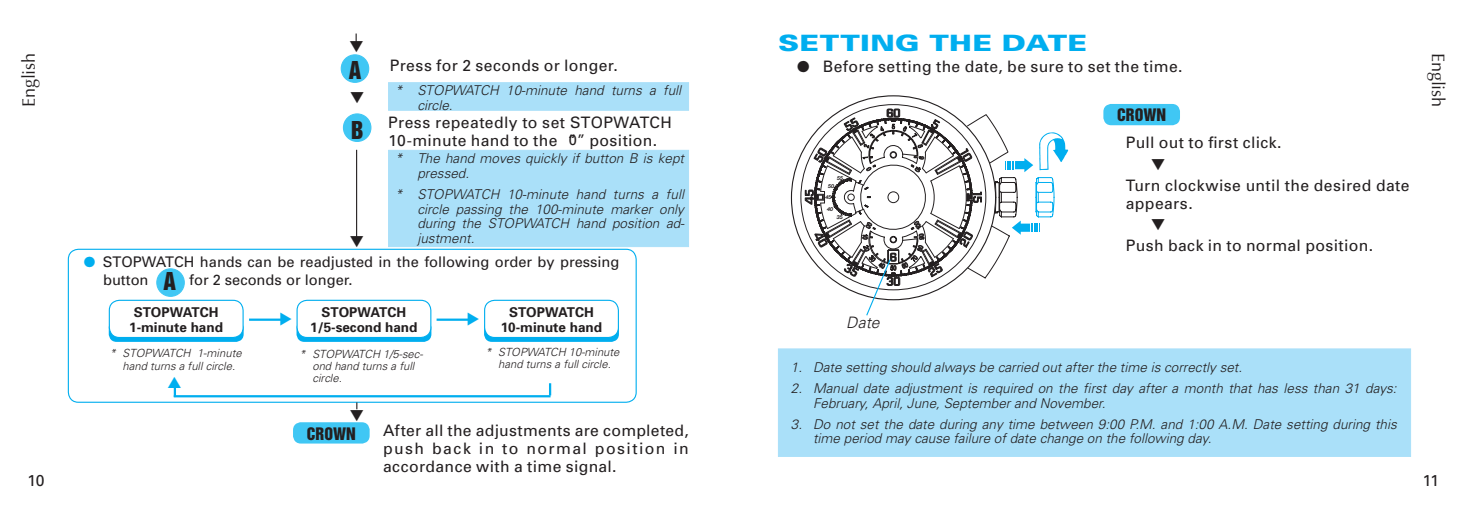
<style>
.page{position:relative;width:1467px;height:511px;background:#fff}
.page>*{position:absolute;margin:0;border:0;box-sizing:border-box;transform-origin:0 0}
.t1{font:900 22.5px "Univers";letter-spacing:.01em;color:#00aeef;scale:1.3 1}
.t2{font:22.5px "Helvetica Inserat";color:#231f20}
.t3{font:18px "Optima";letter-spacing:-.005em;color:#231f20}
.t4{font:15.75px/18px "Univers";letter-spacing:.025em;color:#231f20}
.t5{font:15.75px "Helvetica Inserat";color:#231f20}
.t6{font:italic 300 15.75px "Univers";color:#231f20}
.t7{font:14.62px/18px "Univers";color:#231f20}
.t8{font:italic 300 13.5px/14.6px "Univers";color:#231f20}
.t9{font:700 13.5px/14.8px "Univers";color:#231f20;text-align:center}
.t10{font:italic 300 11.25px/12.4px "Univers";color:#231f20;text-align:center}
.t11{font:italic 700 5.4px/11.5px "Helvetica Neue";color:#231f20;text-align:center}
.s1{font-size:14.62px}
.s2{color:#00aeef}
</style>
<div class="page">
<div style="left:68px;top:248px;width:569px;height:154px;border:1px solid #00aeef;border-radius:10px"></div>
<svg style="left:791px;top:96px;width:205px;height:203px"></svg>
<div style="left:157px;top:268px;width:27px;height:28px;background:#40c7f4;border-radius:50%"></div>
<div style="left:156px;top:268px;width:29px;height:28px;border:1px solid #40c7f4;border-radius:50%"></div>
<div style="left:297px;top:320px;width:134px;height:21px;border:2px solid #00aeef;border-radius:7px"></div>
<div style="left:297px;top:300px;width:134px;height:37px;background:#fff;border-radius:10px"></div>
<div style="left:297px;top:299px;width:134px;height:39px;border:1px solid #00aeef;border-radius:10px"></div>
<hr style="left:249px;top:318px;width:35px;height:2px;background:#00aeef">
<div style="left:484px;top:320px;width:135px;height:21px;border:2px solid #00aeef;border-radius:7px"></div>
<div style="left:485px;top:300px;width:133px;height:37px;background:#fff;border-radius:10px"></div>
<div style="left:484px;top:299px;width:135px;height:39px;border:1px solid #00aeef;border-radius:10px"></div>
<hr style="left:437px;top:318px;width:35px;height:2px;background:#00aeef">
<hr style="left:174px;top:395px;width:377px;height:2px;background:#00aeef">
<svg style="left:549px;top:383px;width:2px;height:12px"></svg>
<div style="left:294px;top:423px;width:75px;height:19px;background:#40c7f4;border-radius:7px"></div>
<div style="left:293px;top:422px;width:77px;height:21px;border:2px solid #40c7f4;border-radius:7px"></div>
<div style="left:1104px;top:105px;width:75px;height:19px;background:#40c7f4;border-radius:7px"></div>
<div style="left:1103px;top:104px;width:77px;height:21px;border:2px solid #40c7f4;border-radius:7px"></div>
<div style="left:778px;top:348px;width:633px;height:108px;background:#aae0f9;border:1px solid #aae0f9"></div>
<div style="left:388px;top:150px;width:301px;height:97px;background:#aae0f9"></div>
<div style="left:109px;top:320px;width:135px;height:21px;border:2px solid #00aeef;border-radius:7px"></div>
<div style="left:109px;top:300px;width:134px;height:37px;background:#fff;border-radius:10px"></div>
<div style="left:109px;top:299px;width:135px;height:39px;border:1px solid #00aeef;border-radius:10px"></div>
<div style="left:388px;top:82px;width:301px;height:28px;background:#aae0f9"></div>
<div style="left:343px;top:114px;width:28px;height:27px;background:#40c7f4;border-radius:50%"></div>
<div style="left:343px;top:113px;width:28px;height:29px;border:1px solid #40c7f4;border-radius:50%"></div>
<div style="left:341px;top:55px;width:28px;height:27px;background:#40c7f4;border-radius:50%"></div>
<div style="left:341px;top:54px;width:28px;height:29px;border:1px solid #40c7f4;border-radius:50%"></div>
<hr style="left:356px;top:150px;width:1px;height:88px;background:#231f20">
<svg style="left:805px;top:108px;width:263px;height:208px"></svg>
<svg style="left:173px;top:380px;width:8px;height:16px"></svg>
<svg style="left:350px;top:402px;width:13px;height:8px"></svg>
<svg style="left:355px;top:33px;width:2px;height:14px"></svg>
<h1 class="t1" style="left:778px;top:29px;width:239px">SETTING THE DATE</h1>
<p class="t4" style="left:797px;top:57px;width:387px">● Before setting the date, be sure to set the time.</p>
<p class="t5" style="left:1117px;top:105px;width:51px">CROWN</p>
<p class="t4" style="left:1126px;top:133px;width:157px">Pull out to first click.</p>
<p class="t4" style="left:1126px;top:175px;width:285px">Turn clockwise until the desired date appears.</p>
<p class="t4" style="left:1126px;top:236px;width:249px">Push back in to normal position.</p>
<h2 class="t3" style="left:18px;top:107px;width:55px;rotate:-90deg">English</h2>
<h2 class="t3" style="left:1449px;top:53px;width:55px;rotate:90deg">English</h2>
<p class="t4" style="left:390px;top:56px;width:230px">Press for 2 seconds or longer.</p>
<h1 class="t2" style="left:349px;top:57px;width:14px">A</h1>
<p class="t8" style="left:417px;top:82px;width:265px;text-indent:-22px">* STOPWATCH 10-minute hand turns a full circle.</p>
<p class="t4" style="left:388px;top:113px;width:285px">Press repeatedly to set STOPWATCH<br>10-minute hand to the <span class="s1">“0”</span> position.</p>
<h1 class="t2" style="left:351px;top:116px;width:14px">B</h1>
<p class="t8" style="left:417px;top:151px;width:268px;text-indent:-22px">* The hand moves quickly if button B is kept pressed.</p>
<p class="t8" style="left:417px;top:186px;width:269px;text-align:justify;text-indent:-22px">* STOPWATCH 10-minute hand turns a full circle passing the 100-minute marker only during the STOPWATCH hand position ad&shy;justment.</p>
<p class="t11" style="left:837px;top:172px;width:8px">55</p>
<p class="t11" style="left:826px;top:180px;width:10px">50<br>45<br>40</p>
<p class="t11" style="left:837px;top:210px;width:8px">35</p>
<p class="t7" style="left:103px;top:252px;width:518px;text-indent:-19px"><span class="s2">●</span> STOPWATCH hands can be readjusted in the following order by pressing button</p>
<h1 class="t2" style="left:163px;top:267px;width:14px">A</h1>
<p class="t7" style="left:189px;top:270px;width:165px">for 2 seconds or longer.</p>
<p class="t9" style="left:129px;top:304px;width:95px">STOPWATCH<br>1-minute hand</p>
<p class="t9" style="left:310px;top:304px;width:109px">STOPWATCH<br>1/5-second hand</p>
<p class="t9" style="left:501px;top:304px;width:103px">STOPWATCH<br>10-minute hand</p>
<p class="t10" style="left:312px;top:347px;width:112px;text-align:left;text-indent:-13px">* STOPWATCH 1/5-sec&shy;ond hand turns a full circle.</p>
<p class="t10" style="left:485px;top:345px;width:135px">* STOPWATCH 10-minute hand turns a full circle.</p>
<p class="t6" style="left:846px;top:312px;width:35px">Date</p>
<p class="t8" style="left:791px;top:359px;width:453px">1. Date setting should always be carried out after the time is correctly set.</p>
<p class="t8" style="left:813px;top:380px;width:585px;text-indent:-22px">2. Manual date adjustment is required on the first day after a month that has less than 31 days:<br>February, April, June, September and November.</p>
<p class="t8" style="left:813px;top:416px;width:585px;text-indent:-22px">3. Do not set the date during any time between 9:00 P.M. and 1:00 A.M. Date setting during this time period may cause failure of date change on the following day.</p>
<p class="t10" style="left:110px;top:346px;width:133px">* STOPWATCH 1-minute hand turns a full circle.</p>
<p class="t5" style="left:307px;top:424px;width:51px">CROWN</p>
<p class="t4" style="left:383px;top:420px;width:307px;text-align:justify">After all the adjustments are completed, push back in to normal position in accordance with a time signal.</p>
<p class="t4" style="left:27px;top:471px;width:19px">10</p>
<p class="t4" style="left:1422px;top:471px;width:18px">11</p>
</div>
